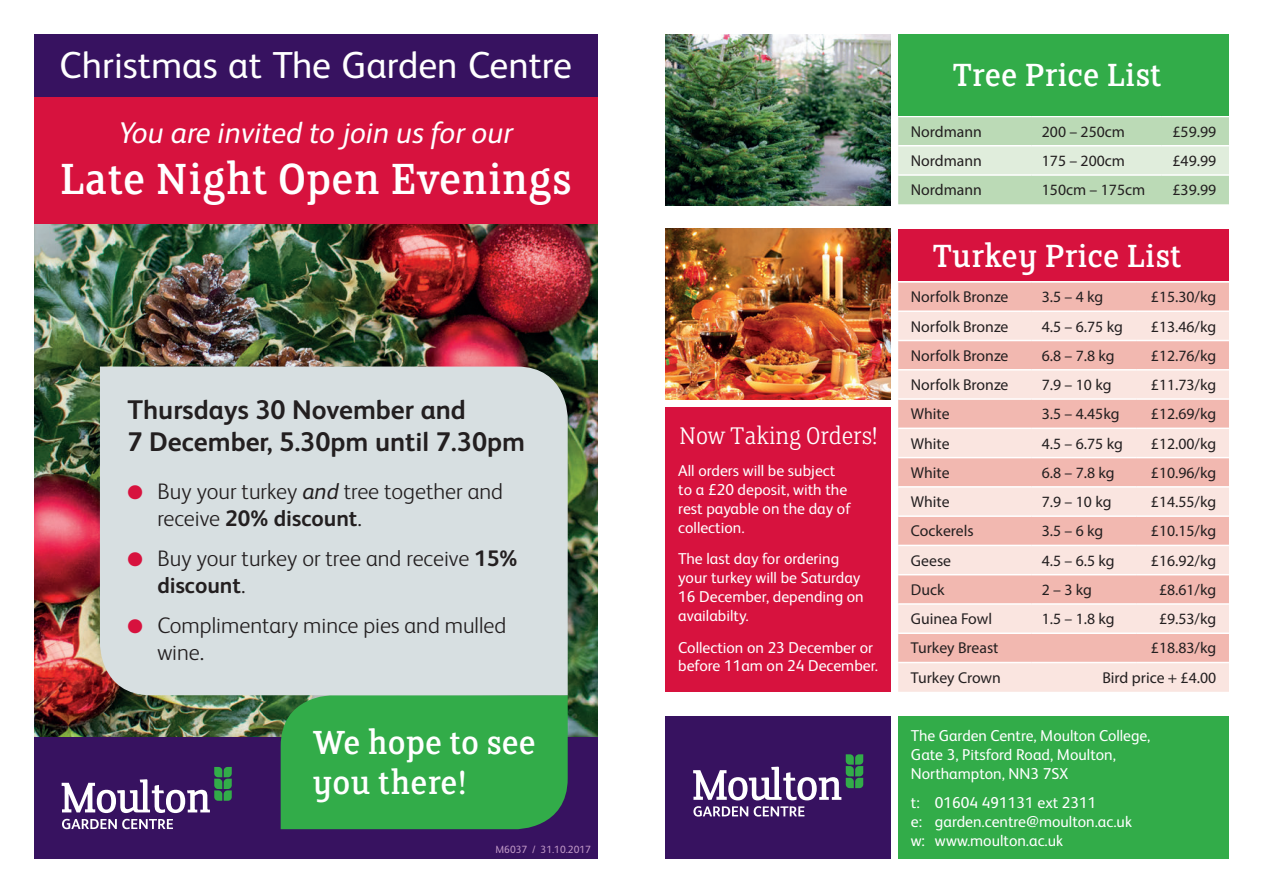
<style>
.page{position:relative;width:1263px;height:893px;background:#fff}
.page>*{position:absolute;margin:0;border:0;box-sizing:border-box;transform-origin:0 0}
.t1{font:48.9px "FS Clerkenwell";color:#fff}
.t2{font:37.65px "FS Albert Pro";color:#fff}
.t3{font:37.5px/40.5px "FS Clerkenwell";color:#fff}
.t4{font:36px "FS Clerkenwell";color:#fff}
.t5{font:italic 30px "FS Albert Pro";color:#fff}
.t6{font:700 27px/32.4px "FS Albert Pro";color:#231f20}
.t7{font:300 27px "FS Clerkenwell";color:#fff}
.t8{font:300 22.5px/27px "FS Albert Pro";color:#231f20}
.t9{font:15.75px "Myriad Pro";color:#231f20}
.t10{font:15.75px/18.9px "FS Albert Pro";color:#fff}
.t11{font:10.5px "FS Albert Pro";color:#be97c5}
.s1{color:#d7123e}
.s2{font-weight:400;font-style:italic}
.s3{font-weight:700}
</style>
<div class="page">
<img style="left:34px;top:224px;width:563px;height:513px">
<div style="left:34px;top:34px;width:563px;height:64px;background:#371260"></div>
<div style="left:34px;top:737px;width:563px;height:122px;background:#371260"></div>
<svg style="left:62px;top:767px;width:170px;height:46px"></svg>
<svg style="left:62px;top:819px;width:111px;height:10px"></svg>
<div style="left:281px;top:695px;width:287px;height:134px;background:#32ac49"></div>
<div style="left:34px;top:98px;width:563px;height:126px;background:#d7123e"></div>
<div style="left:100px;top:367px;width:468px;height:328px;background:#d7dfe1"></div>
<img style="left:665px;top:34px;width:226px;height:171px">
<svg style="left:898px;top:117px;width:331px;height:87px;background:#c7e0c3"></svg>
<hr style="left:898px;top:145px;width:133px;height:1px;background:#fff">
<hr style="left:1031px;top:145px;width:131px;height:1px;background:#fff">
<hr style="left:1162px;top:145px;width:67px;height:1px;background:#fff">
<hr style="left:898px;top:174px;width:133px;height:2px;background:#fff">
<hr style="left:1031px;top:174px;width:131px;height:2px;background:#fff">
<hr style="left:1162px;top:174px;width:67px;height:2px;background:#fff">
<div style="left:898px;top:34px;width:331px;height:82px;background:#32ac49"></div>
<img style="left:665px;top:229px;width:226px;height:171px">
<div style="left:898px;top:229px;width:331px;height:52px;background:#d7123e"></div>
<div style="left:898px;top:283px;width:331px;height:27px;background:#f2b8b0"></div>
<svg style="left:898px;top:312px;width:331px;height:380px;background:#f6d0ca"></svg>
<hr style="left:898px;top:340px;width:133px;height:1px;background:#fff">
<hr style="left:1031px;top:340px;width:105px;height:1px;background:#fff">
<hr style="left:1136px;top:340px;width:93px;height:1px;background:#fff">
<hr style="left:898px;top:369px;width:133px;height:2px;background:#fff">
<hr style="left:1031px;top:369px;width:105px;height:2px;background:#fff">
<hr style="left:1136px;top:369px;width:93px;height:2px;background:#fff">
<hr style="left:898px;top:398px;width:133px;height:2px;background:#fff">
<hr style="left:1031px;top:398px;width:105px;height:2px;background:#fff">
<hr style="left:1136px;top:398px;width:93px;height:2px;background:#fff">
<hr style="left:898px;top:428px;width:133px;height:1px;background:#fff">
<hr style="left:1031px;top:428px;width:105px;height:1px;background:#fff">
<hr style="left:1136px;top:428px;width:93px;height:1px;background:#fff">
<hr style="left:898px;top:457px;width:133px;height:1px;background:#fff">
<hr style="left:1031px;top:457px;width:105px;height:1px;background:#fff">
<hr style="left:1136px;top:457px;width:93px;height:1px;background:#fff">
<hr style="left:898px;top:486px;width:133px;height:2px;background:#fff">
<hr style="left:1031px;top:486px;width:105px;height:2px;background:#fff">
<hr style="left:1136px;top:486px;width:93px;height:2px;background:#fff">
<hr style="left:898px;top:515px;width:133px;height:2px;background:#fff">
<hr style="left:1031px;top:515px;width:105px;height:2px;background:#fff">
<hr style="left:1136px;top:515px;width:93px;height:2px;background:#fff">
<hr style="left:898px;top:545px;width:133px;height:1px;background:#fff">
<hr style="left:1031px;top:545px;width:105px;height:1px;background:#fff">
<hr style="left:1136px;top:545px;width:93px;height:1px;background:#fff">
<hr style="left:898px;top:574px;width:133px;height:1px;background:#fff">
<hr style="left:1031px;top:574px;width:105px;height:1px;background:#fff">
<hr style="left:1136px;top:574px;width:93px;height:1px;background:#fff">
<hr style="left:898px;top:603px;width:133px;height:2px;background:#fff">
<hr style="left:1031px;top:603px;width:105px;height:2px;background:#fff">
<hr style="left:1136px;top:603px;width:93px;height:2px;background:#fff">
<hr style="left:898px;top:632px;width:133px;height:2px;background:#fff">
<hr style="left:1031px;top:632px;width:105px;height:2px;background:#fff">
<hr style="left:1136px;top:632px;width:93px;height:2px;background:#fff">
<hr style="left:898px;top:662px;width:133px;height:1px;background:#fff">
<hr style="left:1031px;top:662px;width:105px;height:1px;background:#fff">
<hr style="left:1136px;top:662px;width:93px;height:1px;background:#fff">
<div style="left:665px;top:407px;width:226px;height:285px;background:#d7123e"></div>
<div style="left:665px;top:716px;width:226px;height:143px;background:#371260"></div>
<svg style="left:693px;top:754px;width:170px;height:46px"></svg>
<svg style="left:693px;top:806px;width:55px;height:11px"></svg>
<svg style="left:754px;top:806px;width:50px;height:11px"></svg>
<div style="left:898px;top:716px;width:331px;height:143px;background:#32ac49"></div>
<h2 class="t2" style="left:60px;top:39px;width:514px">Christmas at The Garden Centre</h2>
<h3 class="t5" style="left:119px;top:112px;width:395px">You are invited to join us for our</h3>
<h1 class="t1" style="left:60px;top:150px;width:514px">Late Night Open Evenings</h1>
<h3 class="t6" style="left:128px;top:392px;width:399px">Thursdays 30 November and<br>7 December, 5.30pm until 7.30pm</h3>
<h3 class="t8" style="left:157px;top:477px;width:347px;text-indent:-30px"><span class="s1">●</span> Buy your turkey <span class="s2">and</span> tree together and receive <span class="s3">20% discount</span>.</h3>
<h3 class="t8" style="left:157px;top:543px;width:362px;text-indent:-30px"><span class="s1">●</span> Buy your turkey or tree and receive <span class="s3">15% discount</span>.</h3>
<h3 class="t8" style="left:157px;top:610px;width:350px;text-indent:-30px"><span class="s1">●</span> Complimentary mince pies and mulled wine.</h3>
<h3 class="t3" style="left:312px;top:721px;width:225px">We hope to see you there!</h3>
<p class="t11" style="left:495px;top:841px;width:97px">M6037 / 31.10.2017</p>
<h3 class="t7" style="left:679px;top:421px;width:200px">Now Taking Orders!</h3>
<p class="t10" style="left:678px;top:460px;width:174px">All orders will be subject to a £20 deposit, with the rest payable on the day of collection.</p>
<p class="t10" style="left:678px;top:548px;width:187px">The last day for ordering your turkey will be Saturday<br>16 December, depending on availabilty.</p>
<p class="t10" style="left:678px;top:636px;width:201px">Collection on 23 December or before 11am on 24 December.</p>
<h3 class="t4" style="left:952px;top:54px;width:211px">Tree Price List</h3>
<p class="t9" style="left:911px;top:122px;width:73px">Nordmann</p>
<p class="t9" style="left:1042px;top:122px;width:85px">200 – 250cm</p>
<p class="t9" style="left:1172px;top:122px;width:45px">£59.99</p>
<p class="t9" style="left:911px;top:151px;width:73px">Nordmann</p>
<p class="t9" style="left:1042px;top:151px;width:85px">175 – 200cm</p>
<p class="t9" style="left:1172px;top:151px;width:45px">£49.99</p>
<p class="t9" style="left:911px;top:180px;width:73px">Nordmann</p>
<p class="t9" style="left:1042px;top:180px;width:105px">150cm – 175cm</p>
<p class="t9" style="left:1172px;top:180px;width:45px">£39.99</p>
<h3 class="t4" style="left:932px;top:235px;width:251px">Turkey Price List</h3>
<p class="t9" style="left:911px;top:287px;width:99px">Norfolk Bronze</p>
<p class="t9" style="left:1042px;top:287px;width:63px">3.5 – 4 kg</p>
<p class="t9" style="left:1151px;top:287px;width:67px">£15.30/kg</p>
<p class="t9" style="left:911px;top:317px;width:99px">Norfolk Bronze</p>
<p class="t9" style="left:1042px;top:317px;width:83px">4.5 – 6.75 kg</p>
<p class="t9" style="left:1151px;top:317px;width:67px">£13.46/kg</p>
<p class="t9" style="left:911px;top:346px;width:99px">Norfolk Bronze</p>
<p class="t9" style="left:1042px;top:346px;width:74px">6.8 – 7.8 kg</p>
<p class="t9" style="left:1151px;top:346px;width:67px">£12.76/kg</p>
<p class="t9" style="left:911px;top:375px;width:99px">Norfolk Bronze</p>
<p class="t9" style="left:1042px;top:375px;width:71px">7.9 – 10 kg</p>
<p class="t9" style="left:1151px;top:375px;width:67px">£11.73/kg</p>
<p class="t9" style="left:911px;top:404px;width:40px">White</p>
<p class="t9" style="left:1042px;top:404px;width:79px">3.5 – 4.45kg</p>
<p class="t9" style="left:1151px;top:404px;width:67px">£12.69/kg</p>
<p class="t9" style="left:911px;top:434px;width:40px">White</p>
<p class="t9" style="left:1042px;top:434px;width:83px">4.5 – 6.75 kg</p>
<p class="t9" style="left:1151px;top:434px;width:67px">£12.00/kg</p>
<p class="t9" style="left:911px;top:463px;width:40px">White</p>
<p class="t9" style="left:1042px;top:463px;width:74px">6.8 – 7.8 kg</p>
<p class="t9" style="left:1151px;top:463px;width:67px">£10.96/kg</p>
<p class="t9" style="left:911px;top:492px;width:40px">White</p>
<p class="t9" style="left:1042px;top:492px;width:71px">7.9 – 10 kg</p>
<p class="t9" style="left:1151px;top:492px;width:67px">£14.55/kg</p>
<p class="t9" style="left:911px;top:521px;width:64px">Cockerels</p>
<p class="t9" style="left:1042px;top:521px;width:63px">3.5 – 6 kg</p>
<p class="t9" style="left:1151px;top:521px;width:67px">£10.15/kg</p>
<p class="t9" style="left:911px;top:551px;width:42px">Geese</p>
<p class="t9" style="left:1042px;top:551px;width:74px">4.5 – 6.5 kg</p>
<p class="t9" style="left:1151px;top:551px;width:67px">£16.92/kg</p>
<p class="t9" style="left:911px;top:580px;width:35px">Duck</p>
<p class="t9" style="left:1042px;top:580px;width:52px">2 – 3 kg</p>
<p class="t9" style="left:1159px;top:580px;width:59px">£8.61/kg</p>
<p class="t9" style="left:911px;top:609px;width:83px">Guinea Fowl</p>
<p class="t9" style="left:1042px;top:609px;width:74px">1.5 – 1.8 kg</p>
<p class="t9" style="left:1159px;top:609px;width:59px">£9.53/kg</p>
<p class="t9" style="left:911px;top:638px;width:89px">Turkey Breast</p>
<p class="t9" style="left:1151px;top:638px;width:67px">£18.83/kg</p>
<p class="t9" style="left:911px;top:668px;width:91px">Turkey Crown</p>
<p class="t9" style="left:1102px;top:668px;width:115px">Bird price + £4.00</p>
<p class="t10" style="left:911px;top:725px;width:241px">The Garden Centre, Moulton College,<br>Gate 3, Pitsford Road, Moulton,<br>Northampton, NN3 7SX</p>
<p class="t10" style="left:911px;top:792px;width:223px">t: 01604 491131 ext 2311<br>e: garden.centre@moulton.ac.uk w: www.moulton.ac.uk</p>
</div>
